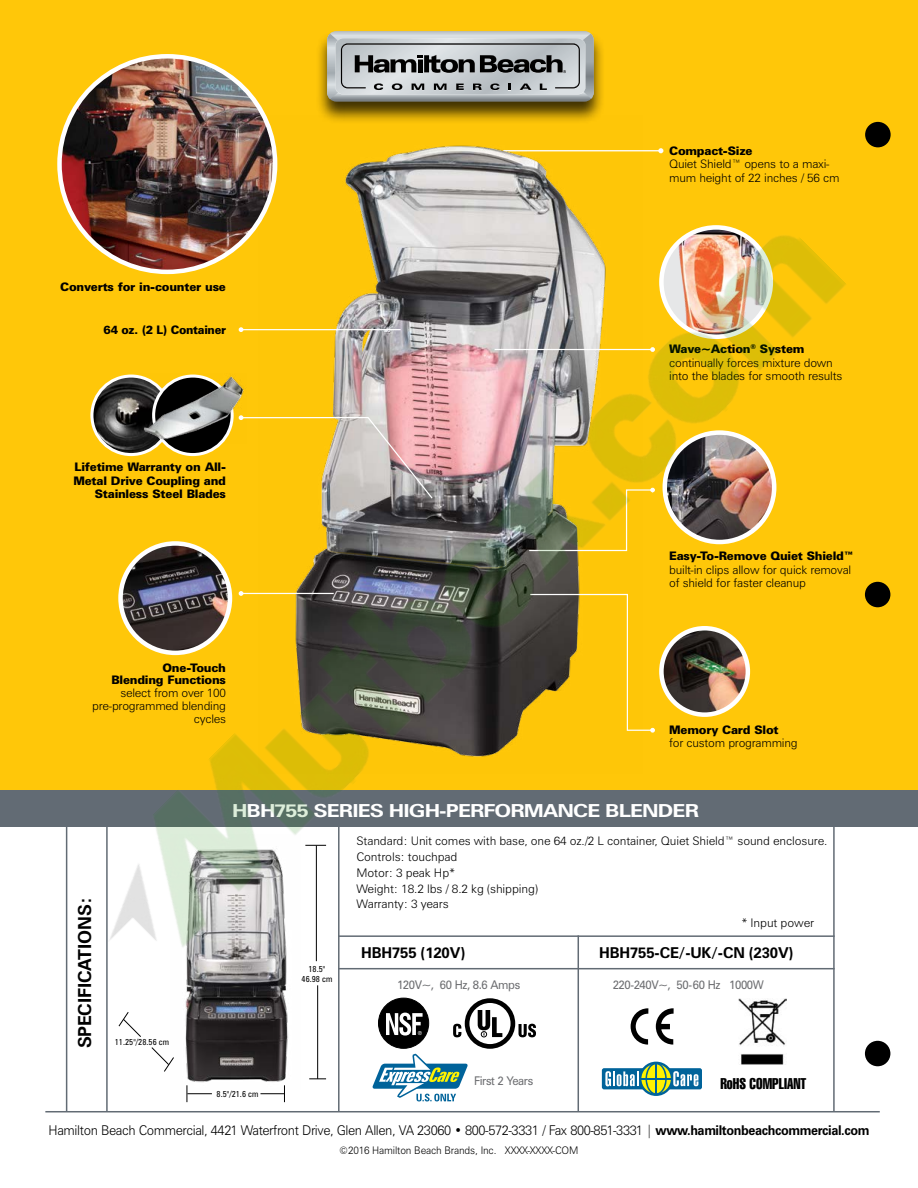
<style>
.page{position:relative;width:918px;height:1188px;background:#fff}
.page>*{position:absolute;margin:0;border:0;box-sizing:border-box;transform-origin:0 0}
.t1{font:700 18px "Zurich BT";letter-spacing:-.04em;color:#fff;scale:1.2 1}
.t2{font:700 18px "Zurich BT";letter-spacing:-.01em;color:#000}
.t3{font:extra-condensed 15.15px "Swiss 911 BT";color:#000;scale:.93 1}
.t4{font:700 15px "Zurich BT";letter-spacing:-.01em;color:#000}
.t5{font:300 13.5px "Zurich BT";letter-spacing:-.03em;color:#000;scale:.95 1}
.t6{font:12px "Zurich BT";letter-spacing:-.035em;color:#6d6e71;scale:.95 1}
.t7{font:300 11.85px/15.8px "Zurich BT";letter-spacing:-.02em;color:#000}
.t8{font:900 11.85px/13.5px "Zurich BT";letter-spacing:-.02em;color:#000;text-align:right}
.t9{font:900 11.85px "Zurich BT";letter-spacing:-.02em;color:#000;scale:.95 1}
.t10{font:300 10.5px "Zurich BT";letter-spacing:-.015em;color:#000;scale:.95 1}
.t11{font:condensed 8.55px/9.8px "Zurich BT";color:#000;text-align:center}
.t12{font:5.55px "Helvetica";color:#fff;scale:.9 1}
.t13{font:3.15px "Helvetica";color:#000;scale:.9 1}
.t14{font:1.65px "Helvetica";color:#fff;scale:.9 1}
.s1{font-weight:900}
.s2{font-weight:700}
</style>
<div class="page">
<div style="left:0;top:0;width:918px;height:808px;background:#ffc709"></div>
<div style="left:0;top:791px;width:918px;height:36px;background:#626b74"></div>
<hr style="left:338px;top:824px;width:2px;height:288px;background:#626b74">
<hr style="left:833px;top:824px;width:2px;height:288px;background:#626b74">
<hr style="left:106px;top:825px;width:2px;height:287px;background:#626b74">
<hr style="left:66px;top:825px;width:1px;height:287px;background:#626b74">
<hr style="left:578px;top:935px;width:1px;height:177px;background:#626b74">
<hr style="left:45px;top:1111px;width:835px;height:1px;background:#626b74">
<img style="left:739px;top:999px;width:47px;height:65px">
<svg style="left:630px;top:1008px;width:44px;height:37px"></svg>
<svg style="left:373px;top:998px;width:163px;height:103px"></svg>
<svg style="left:658px;top:148px;width:5px;height:5px"></svg>
<hr style="left:503px;top:150px;width:157px;height:1px;background:#fff">
<img style="left:60px;top:56px;width:215px;height:216px;border-radius:108px">
<img style="left:258px;top:116px;width:385px;height:88px">
<div style="left:315px;top:30px;width:291px;height:94px;background:#000;opacity:.75"></div>
<svg style="left:327px;top:31px;width:267px;height:71px;background:#a6aaad"></svg>
<svg style="left:639px;top:1062px;width:34px;height:34px"></svg>
<div style="left:602px;top:1068px;width:100px;height:21px;background:#00639a;border-radius:2px"></div>
<svg style="left:605px;top:1071px;width:34px;height:15px"></svg>
<svg style="left:673px;top:1071px;width:25px;height:15px"></svg>
<svg style="left:641px;top:1064px;width:30px;height:30px"></svg>
<hr style="left:641px;top:1078px;width:30px;height:2px;background:#00639a">
<svg style="left:646px;top:1063px;width:21px;height:32px"></svg>
<svg style="left:151px;top:1047px;width:20px;height:25px"></svg>
<svg style="left:118px;top:1012px;width:23px;height:25px"></svg>
<svg style="left:260px;top:1090px;width:25px;height:12px"></svg>
<svg style="left:187px;top:1090px;width:25px;height:12px"></svg>
<svg style="left:309px;top:1078px;width:17px;height:1px"></svg>
<hr style="left:317px;top:985px;width:1px;height:94px;background:#000">
<img style="left:171px;top:984px;width:117px;height:106px">
<div style="left:865px;top:122px;width:26px;height:25px;background:#000;border-radius:50%"></div>
<div style="left:865px;top:1041px;width:25px;height:25px;background:#000;border-radius:50%"></div>
<div style="left:865px;top:582px;width:25px;height:25px;background:#000;border-radius:50%"></div>
<img style="left:69px;top:204px;width:780px;height:780px">
<p class="t8" style="left:60px;top:280px;width:167px">Converts for in-counter use</p>
<p class="t9" style="left:104px;top:322px;width:130px">64 oz. (2 L) Container</p>
<p class="t8" style="left:73px;top:460px;width:154px">Lifetime Warranty on All-<br>Metal Drive Coupling and<br>Stainless Steel Blades</p>
<p class="t8" style="left:111px;top:661px;width:116px;line-height:12.9px">One-Touch<br>Blending Functions</p>
<p class="t7" style="left:92px;top:687px;width:135px;line-height:12.9px;text-align:right">select from over 100 pre-programmed blending cycles</p>
<p class="t8" style="left:669px;top:144px;width:85px">Compact-Size</p>
<p class="t7" style="left:669px;top:157px;width:172px;line-height:14.2px">Quiet Shield™ opens to a maxi&shy;mum height of 22 inches / 56 cm</p>
<p class="t7" style="left:669px;top:342px;width:165px;line-height:14.2px"><span class="s1">Wave~Action</span><sup>®</sup> <span class="s1">System </span>continually forces mixture down</p>
<p class="t7" style="left:669px;top:368px;width:175px">into the blades for smooth results</p>
<p class="t8" style="left:669px;top:549px;width:186px">Easy-To-Remove Quiet Shield™</p>
<p class="t7" style="left:669px;top:563px;width:184px;line-height:12.9px">built-in clips allow for quick removal of shield for faster cleanup</p>
<p class="t8" style="left:669px;top:723px;width:111px">Memory Card Slot</p>
<p class="t7" style="left:669px;top:734px;width:130px">for custom programming</p>
<h1 class="t1" style="left:232px;top:799px;width:391px">HBH755 SERIES HIGH-PERFORMANCE BLENDER</h1>
<p class="t7" style="left:357px;top:833px;width:473px">Standard: Unit comes with base, one 64 oz./2 L container, Quiet Shield™ sound enclosure.<br>Controls: touchpad<br>Motor: 3 peak Hp*<br>Weight: 18.2 lbs / 8.2 kg (shipping)<br>Warranty: 3 years</p>
<p class="t13" style="left:476px;top:890px;width:4px">®</p>
<h1 class="t2" style="left:74px;top:1048px;width:153px;rotate:-90deg">SPECIFICATIONS:</h1>
<p class="t14" style="left:396px;top:900px;width:3px">®</p>
<p class="t7" style="left:741px;top:915px;width:74px">* Input power</p>
<p class="t4" style="left:361px;top:943px;width:106px">HBH755 (120V)</p>
<p class="t4" style="left:599px;top:943px;width:196px">HBH755-CE/-UK/-CN (230V)</p>
<p class="t6" style="left:397px;top:978px;width:131px">120V~, 60 Hz, 8.6 Amps</p>
<p class="t6" style="left:613px;top:978px;width:161px">220-240V~, 50-60 Hz 1000W</p>
<p class="t11" style="left:302px;top:964px;width:32px">18.5"<br>46.98 cm</p>
<p class="t12" style="left:418px;top:1030px;width:6px">®</p>
<p class="t11" style="left:115px;top:1037px;width:56px">11.25"/28.56 cm</p>
<p class="t11" style="left:217px;top:1089px;width:43px">8.5"/21.6 cm</p>
<p class="t6" style="left:474px;top:1073px;width:64px">First 2 Years</p>
<p class="t3" style="left:720px;top:1075px;width:94px">RoHS COMPLIANT</p>
<p class="t5" style="left:49px;top:1122px;width:866px">Hamilton Beach Commercial, 4421 Waterfront Drive, Glen Allen, VA 23060 • 800-572-3331 / Fax 800-851-3331 | <span class="s2">www.hamiltonbeachcommercial.com</span></p>
<p class="t10" style="left:340px;top:1144px;width:253px">©2016 Hamilton Beach Brands, Inc. XXXX-XXXX-COM</p>
</div>
